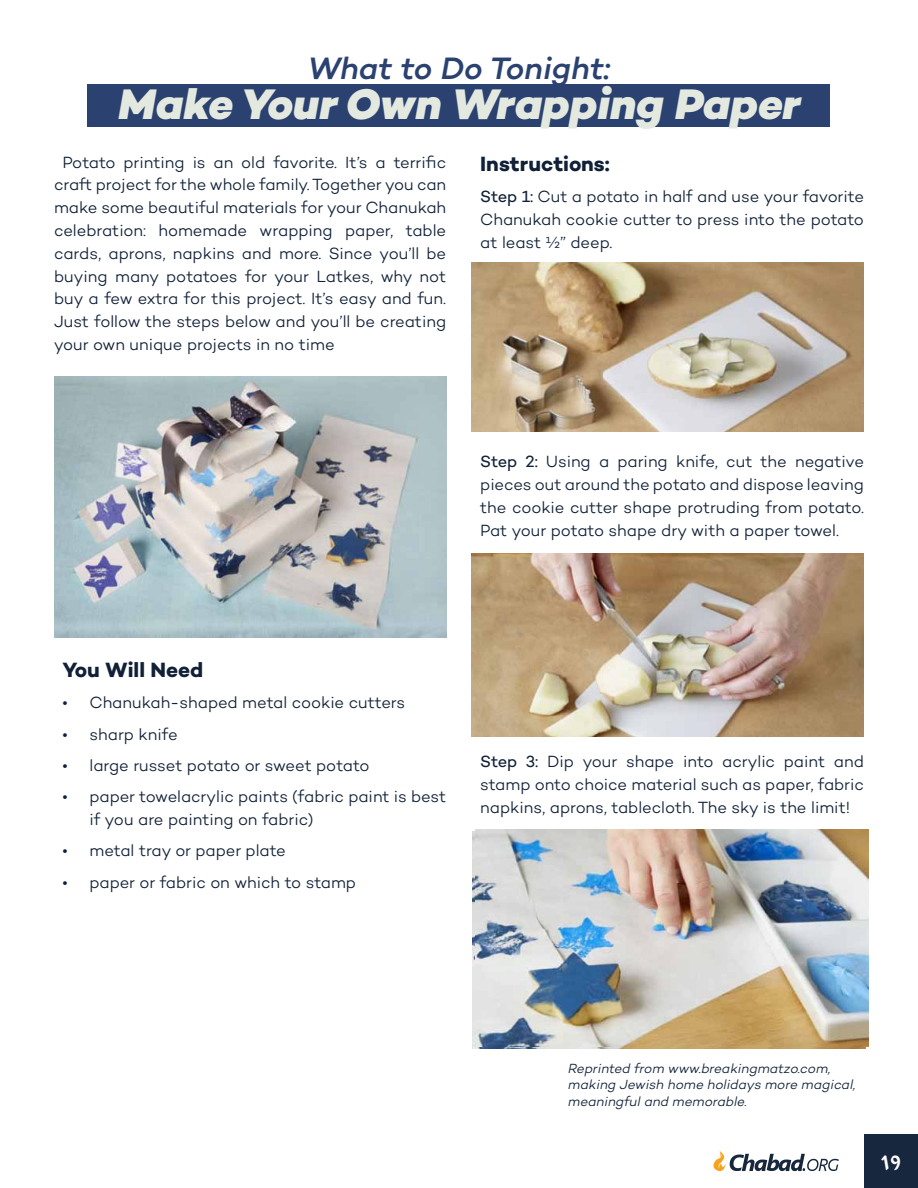
<style>
.page{position:relative;width:918px;height:1188px;background:#fff}
.page>*{position:absolute;margin:0;border:0;box-sizing:border-box;transform-origin:0 0}
.t1{font:italic 800 43.5px "Campton";letter-spacing:-.005em;color:#e4e9e0}
.t2{font:italic 500 31.5px "Campton";letter-spacing:-.01em;color:#2b4271}
.t3{font:700 22.5px "Fb Shpitzer";color:#fff}
.t4{font:700 21px "Campton";color:#102036}
.t5{font:300 16.5px/22.8px "Campton";letter-spacing:-.005em;color:#102036;text-align:justify}
.t6{font:italic 300 13.5px/16.8px "Campton";color:#102036}
.s1{font-weight:400}
</style>
<div class="page">
<div style="left:88px;top:85px;width:742px;height:42px;background:#2b4271"></div>
<img style="left:54px;top:376px;width:392px;height:262px">
<img style="left:476px;top:830px;width:392px;height:217px">
<img style="left:472px;top:263px;width:392px;height:168px">
<img style="left:472px;top:553px;width:392px;height:183px">
<div style="left:864px;top:1134px;width:54px;height:54px;background:#17273d"></div>
<svg style="left:713px;top:1151px;width:126px;height:20px"></svg>
<h2 class="t2" style="left:308px;top:49px;width:304px">What to Do Tonight:</h2>
<h1 class="t1" style="left:118px;top:77px;width:684px">Make Your Own Wrapping Paper</h1>
<p class="t5" style="left:54px;top:150px;width:394px;text-indent:8px">Potato printing is an old favorite. It’s a terrific craft project for the whole family. Together you can make some beautiful materials for your Chanukah celebration: homemade wrapping paper, table cards, aprons, napkins and more. Since you’ll be buying many potatoes for your Latkes, why not buy a few extra for this project. It’s easy and fun.<br>Just follow the steps below and you’ll be creating your own unique projects in no time</p>
<p class="t4" style="left:480px;top:151px;width:131px">Instructions:</p>
<p class="t5" style="left:480px;top:185px;width:385px"><span class="s1">Step 1:</span> Cut a potato in half and use your favorite Chanukah cookie cutter to press into the potato at least ½” deep.</p>
<p class="t5" style="left:480px;top:450px;width:385px"><span class="s1">Step 2:</span> Using a paring knife, cut the negative pieces out around the potato and dispose leaving the cookie cutter shape protruding from potato.<br>Pat your potato shape dry with a paper towel.</p>
<p class="t4" style="left:63px;top:656px;width:142px">You Will Need</p>
<p class="t5" style="left:63px;top:691px;width:344px">• Chanukah-shaped metal cookie cutters</p>
<p class="t5" style="left:63px;top:722px;width:117px">• sharp knife</p>
<p class="t5" style="left:63px;top:754px;width:309px">• large russet potato or sweet potato</p>
<p class="t5" style="left:89px;top:785px;width:358px;text-indent:-27px">• paper towelacrylic paints (fabric paint is best if you are painting on fabric)</p>
<p class="t5" style="left:63px;top:839px;width:225px">• metal tray or paper plate</p>
<p class="t5" style="left:63px;top:870px;width:295px">• paper or fabric on which to stamp</p>
<p class="t5" style="left:480px;top:750px;width:385px"><span class="s1">Step 3:</span> Dip your shape into acrylic paint and stamp onto choice material such as paper, fabric napkins, aprons, tablecloth. The sky is the limit!</p>
<p class="t6" style="left:568px;top:1059px;width:292px">Reprinted from www.breakingmatzo.com, making Jewish home holidays more magical, meaningfuland memorable.</p>
<h3 class="t3" style="left:881px;top:1152px;width:22px">19</h3>
</div>
